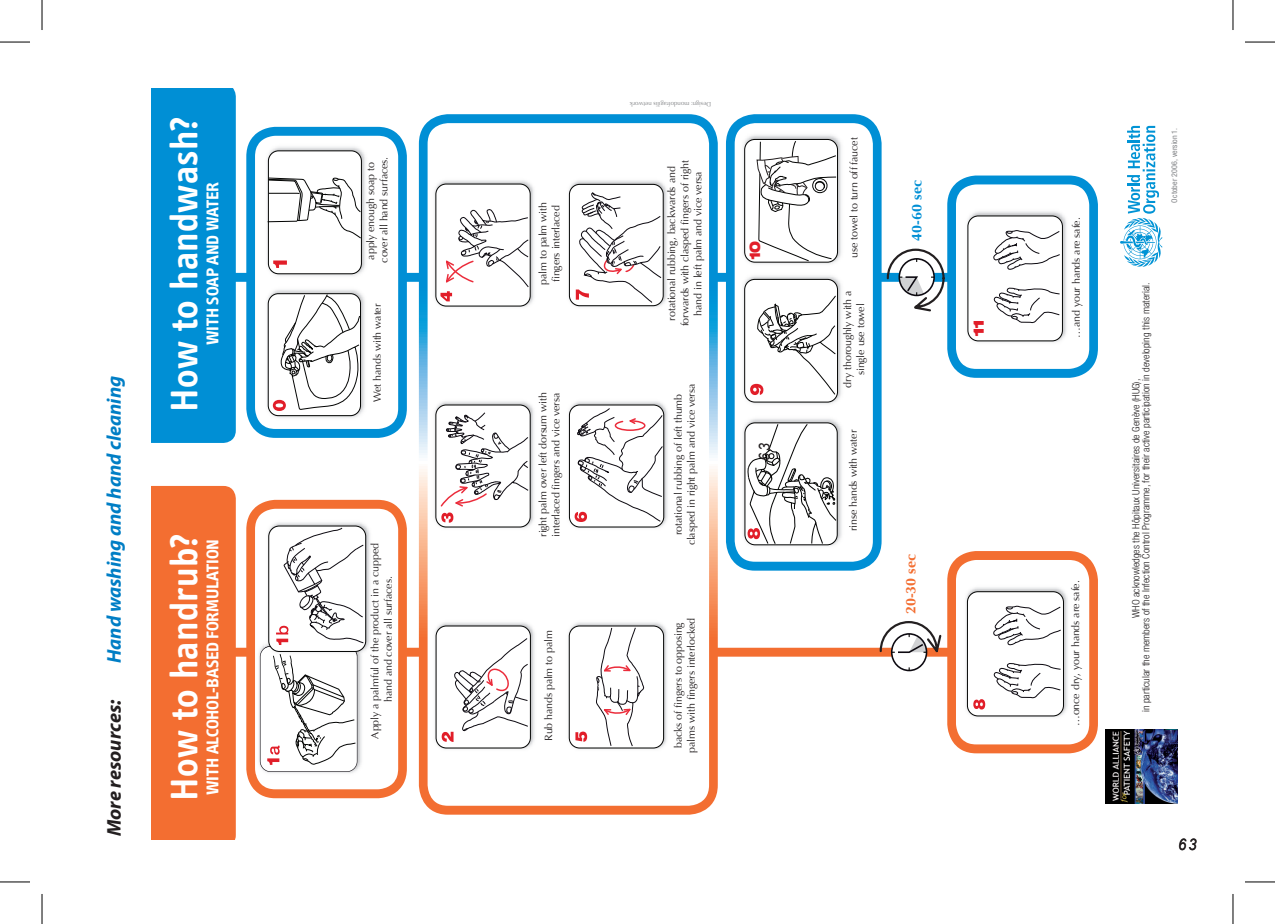
<style>
.page{position:relative;width:1275px;height:924px;background:#fff}
.page>*{position:absolute;margin:0;border:0;box-sizing:border-box;transform-origin:0 0}
.t1{font:600 39.2px "Info Text";letter-spacing:.005em;color:#fff}
.t2{font:italic 700 20px "Myriad Pro";color:#007ec5}
.t3{font:italic 700 20px "Myriad Pro";color:#231f20}
.t4{font:700 17.4px "Info Text";letter-spacing:-.01em;color:#fff}
.t5{font:italic 16px "Arial";color:#231f20;scale:.91 1}
.t6{font:italic 15.4px "Arial";color:#231f20;scale:.91 1}
.t7{font:900 expanded 14.8px "Helvetica Neue";color:#e11e29;scale:.84 1}
.t8{font:900 expanded 14.6px "Helvetica Neue";color:#e11e29}
.t9{font:700 14px "Optima";letter-spacing:-.005em;color:#008fd5}
.t10{font:700 14px "Optima";letter-spacing:-.005em;color:#f36e31}
.t11{font:10.4px/13px "Optima";letter-spacing:-.02em;color:#231f20;text-align:center}
.t12{font:300 condensed 10.2px/10.2px "Helvetica Neue";color:#231f20;text-align:center}
.t13{font:condensed 7.8px "Helvetica Neue";letter-spacing:.01em;color:#808285}
.t14{font:6.2px "Optima";letter-spacing:.01em;color:#808285}
</style>
<div class="page">
<svg style="left:236px;top:273px;width:649px;height:74px"></svg>
<svg style="left:236px;top:581px;width:642px;height:75px"></svg>
<div style="left:423px;top:119px;width:290px;height:690px;background:#fff;border-radius:25px"></div>
<div style="left:419px;top:114px;width:299px;height:700px;border:9px solid #fff;border-radius:25px"></div>
<svg style="left:246px;top:499px;width:161px;height:298px"></svg>
<svg style="left:246px;top:127px;width:161px;height:310px"></svg>
<div style="left:730px;top:119px;width:147px;height:447px;background:#fff;border-radius:25px"></div>
<div style="left:726px;top:114px;width:155px;height:456px;border:9px solid #008fd5;border-radius:25px"></div>
<div style="left:152px;top:485px;width:84px;height:354px;background:#f36e31"></div>
<div style="left:152px;top:89px;width:84px;height:353px;background:#008fd5"></div>
<img style="left:264px;top:518px;width:109px;height:137px">
<div style="left:268px;top:525px;width:98px;height:126px;border:1px solid #040504;border-radius:11px"></div>
<svg style="left:255px;top:526px;width:109px;height:249px"></svg>
<img style="left:263px;top:285px;width:105px;height:135px">
<div style="left:268px;top:293px;width:92px;height:122px;background:#fff;border-radius:10px"></div>
<svg style="left:267px;top:293px;width:94px;height:118px"></svg>
<img style="left:263px;top:142px;width:106px;height:137px">
<div style="left:268px;top:151px;width:93px;height:123px;background:#fff;border-radius:10px"></div>
<div style="left:268px;top:150px;width:94px;height:124px;border:1px solid #040504;border-radius:10px"></div>
<svg style="left:267px;top:177px;width:95px;height:62px"></svg>
<svg style="left:273px;top:260px;width:14px;height:8px"></svg>
<img style="left:568px;top:622px;width:99px;height:127px">
<div style="left:569px;top:625px;width:94px;height:122px;background:#fff;border-radius:10px"></div>
<div style="left:569px;top:625px;width:95px;height:123px;border:1px solid #040504;border-radius:10px"></div>
<svg style="left:575px;top:626px;width:70px;height:120px"></svg>
<img style="left:568px;top:401px;width:100px;height:127px">
<div style="left:569px;top:405px;width:95px;height:121px;background:#fff;border-radius:10px"></div>
<div style="left:569px;top:404px;width:95px;height:123px;border:1px solid #040504;border-radius:10px"></div>
<svg style="left:574px;top:407px;width:89px;height:115px"></svg>
<img style="left:572px;top:180px;width:95px;height:127px">
<div style="left:569px;top:184px;width:94px;height:121px;background:#fff;border-radius:10px"></div>
<div style="left:569px;top:184px;width:94px;height:122px;border:1px solid #040504;border-radius:10px"></div>
<svg style="left:568px;top:192px;width:94px;height:112px"></svg>
<img style="left:749px;top:419px;width:93px;height:127px">
<svg style="left:743px;top:422px;width:94px;height:123px"></svg>
<img style="left:743px;top:276px;width:98px;height:128px">
<div style="left:744px;top:279px;width:93px;height:123px;background:#fff;border-radius:10px"></div>
<div style="left:744px;top:279px;width:94px;height:123px;border:1px solid #040504;border-radius:10px"></div>
<svg style="left:750px;top:294px;width:87px;height:101px"></svg>
<img style="left:743px;top:135px;width:98px;height:129px">
<div style="left:744px;top:139px;width:93px;height:123px;background:#fff;border-radius:10px"></div>
<div style="left:744px;top:139px;width:94px;height:123px;border:1px solid #040504;border-radius:10px"></div>
<svg style="left:756px;top:140px;width:81px;height:122px"></svg>
<img style="left:435px;top:622px;width:100px;height:127px">
<div style="left:436px;top:625px;width:94px;height:122px;background:#fff;border-radius:10px"></div>
<div style="left:436px;top:625px;width:95px;height:123px;border:1px solid #040504;border-radius:10px"></div>
<svg style="left:442px;top:638px;width:86px;height:103px"></svg>
<img style="left:435px;top:401px;width:99px;height:127px">
<div style="left:436px;top:405px;width:94px;height:121px;background:#fff;border-radius:10px"></div>
<div style="left:435px;top:404px;width:95px;height:123px;border:1px solid #040504;border-radius:10px"></div>
<svg style="left:434px;top:411px;width:100px;height:111px"></svg>
<img style="left:434px;top:180px;width:100px;height:127px">
<div style="left:436px;top:184px;width:94px;height:122px;background:#fff;border-radius:10px"></div>
<div style="left:435px;top:184px;width:95px;height:122px;border:1px solid #040504;border-radius:10px"></div>
<svg style="left:440px;top:208px;width:89px;height:93px"></svg>
<svg style="left:1120px;top:126px;width:42px;height:141px"></svg>
<img style="left:1105px;top:729px;width:72px;height:73px">
<svg style="left:878px;top:550px;width:220px;height:203px"></svg>
<svg style="left:885px;top:175px;width:213px;height:202px"></svg>
<hr style="left:0;top:42px;width:30px;height:1px;background:#000">
<hr style="left:1245px;top:42px;width:30px;height:1px;background:#000">
<hr style="left:0;top:881px;width:30px;height:1px;background:#000">
<hr style="left:1245px;top:881px;width:30px;height:1px;background:#000">
<hr style="left:42px;top:0;width:1px;height:30px;background:#000">
<hr style="left:42px;top:893px;width:1px;height:30px;background:#000">
<hr style="left:1232px;top:0;width:1px;height:30px;background:#000">
<hr style="left:1232px;top:893px;width:1px;height:30px;background:#000">
<h2 class="t2" style="left:101px;top:662px;width:289px;rotate:-90deg">Hand washing and hand cleaning</h2>
<h2 class="t3" style="left:101px;top:835px;width:138px;rotate:-90deg">More resources:</h2>
<h1 class="t1" style="left:162px;top:411px;width:297px;rotate:-90deg">How to handwash?</h1>
<h3 class="t4" style="left:203px;top:345px;width:164px;rotate:-90deg">WITH SOAP AND WATER</h3>
<h1 class="t1" style="left:162px;top:800px;width:269px;rotate:-90deg">How to handrub?</h1>
<h3 class="t4" style="left:203px;top:794px;width:257px;rotate:-90deg">WITH ALCOHOL-BASED FORMULATION</h3>
<p class="t11" style="left:364px;top:262px;width:107px;text-align:left;rotate:-90deg">apply enough soap to cover all hand surfaces.</p>
<p class="t11" style="left:371px;top:402px;width:100px;rotate:-90deg">Wet hands with water</p>
<p class="t11" style="left:369px;top:738px;width:197px;rotate:-90deg">Apply a palmful of the product in a cupped hand and cover all surfaces.</p>
<p class="t11" style="left:537px;top:284px;width:84px;text-align:left;rotate:-90deg">palm to palm with fingers interlaced</p>
<p class="t11" style="left:537px;top:536px;width:146px;text-align:left;rotate:-90deg">right palm over left dorsum with interlaced fingers and vice versa</p>
<p class="t11" style="left:542px;top:740px;width:112px;rotate:-90deg">Rub hands palm to palm</p>
<p class="t14" style="left:711px;top:108px;width:83px;rotate:-180deg">Design: mondofragilis network</p>
<p class="t11" style="left:665px;top:326px;width:167px;rotate:-90deg">rotational rubbing, backwards and forwards with clasped fingers of right hand in left palm and vice versa</p>
<p class="t11" style="left:672px;top:545px;width:163px;rotate:-90deg">rotational rubbing of left thumb clasped in right palm and vice versa</p>
<p class="t11" style="left:672px;top:752px;width:136px;rotate:-90deg">backs of fingers to opposing palms with fingers interlocked</p>
<h3 class="t7" style="left:745px;top:260px;width:24px;rotate:-90deg">10</h3>
<h3 class="t6" style="left:754px;top:461px;width:21px;rotate:-90deg">63</h3>
<p class="t11" style="left:847px;top:258px;width:122px;rotate:-90deg">use towel to turn off faucet</p>
<p class="t11" style="left:841px;top:387px;width:99px;rotate:-90deg">dry thoroughly with a single use towel</p>
<p class="t11" style="left:847px;top:531px;width:103px;rotate:-90deg">rinse hands with water</p>
<h3 class="t9" style="left:908px;top:241px;width:62px;rotate:-90deg">40-60 sec</h3>
<h3 class="t10" style="left:902px;top:613px;width:61px;rotate:-90deg">20-30 sec</h3>
<h3 class="t8" style="left:969px;top:337px;width:20px;rotate:-90deg">11</h3>
<p class="t11" style="left:1070px;top:337px;width:122px;rotate:-90deg">…and your hands are safe.</p>
<p class="t11" style="left:1069px;top:725px;width:146px;rotate:-90deg">…once dry, your hands are safe.</p>
<p class="t13" style="left:1169px;top:202px;width:76px;rotate:-90deg">October 2006, version 1.</p>
<p class="t12" style="left:1130px;top:711px;width:431px;rotate:-90deg">WHO acknowledges the Hôpitaux Universitaires de Genève (HUG),<br>in particular the members of the Infection Control Programme, for their active participation in developing this material.</p>
<h3 class="t5" style="left:1178px;top:833px;width:22px">63</h3>
</div>
